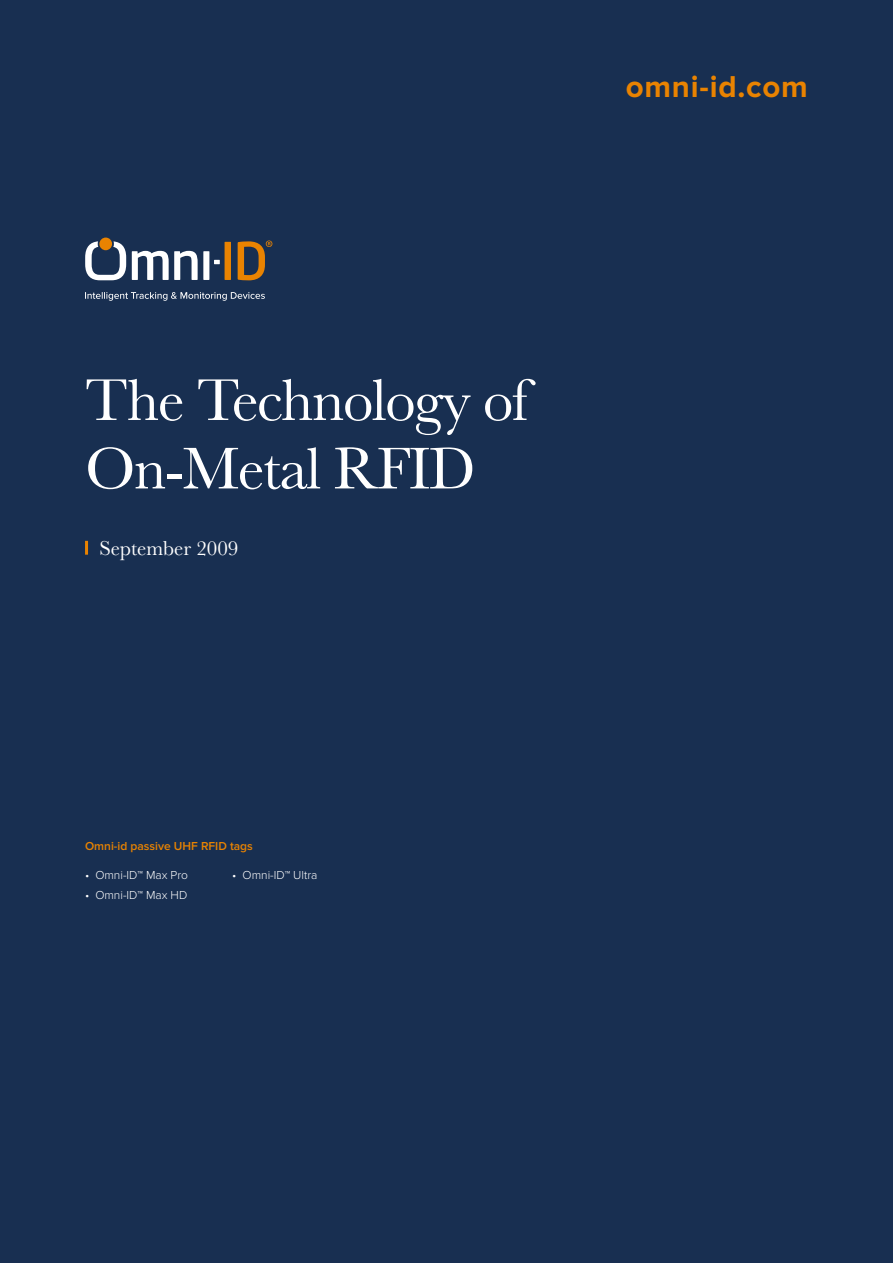
<style>
.page{position:relative;width:893px;height:1263px;background:#182f51}
.page>*{position:absolute;margin:0;border:0;box-sizing:border-box;transform-origin:0 0}
.t1{font:61.2px/68.4px "Baskerville";letter-spacing:-.025em;color:#fff}
.t2{font:700 31.35px "Proxima Nova";letter-spacing:.025em;color:#e98301}
.t3{font:21px "Baskerville";color:#fff}
.t4{font:300 12px "Proxima Nova";color:#fff}
.t5{font:600 12px "Proxima Nova";color:#e98301}
</style>
<div class="page">
<hr style="left:85px;top:541px;width:3px;height:14px;background:#e98301">
<svg style="left:85px;top:241px;width:41px;height:39px"></svg>
<svg style="left:132px;top:251px;width:66px;height:29px"></svg>
<div style="left:203px;top:251px;width:6px;height:29px;background:#fff"></div>
<svg style="left:214px;top:260px;width:6px;height:4px"></svg>
<div style="left:225px;top:242px;width:6px;height:38px;background:#e98301"></div>
<div style="left:99px;top:238px;width:13px;height:12px;background:#e98301;border-radius:50%"></div>
<svg style="left:238px;top:240px;width:34px;height:40px"></svg>
<svg style="left:85px;top:292px;width:180px;height:9px"></svg>
<h2 class="t2" style="left:626px;top:68px;width:184px">omni-id.com</h2>
<h1 class="t1" style="left:85px;top:367px;width:445px">The Technology of<br>On-Metal RFID</h1>
<h3 class="t3" style="left:99px;top:534px;width:140px">September 2009</h3>
<p class="t5" style="left:85px;top:839px;width:169px">Omni-id passive UHF RFID tags</p>
<p class="t4" style="left:232px;top:868px;width:87px">• Omni-ID™ Ultra</p>
<p class="t4" style="left:85px;top:868px;width:105px">• Omni-ID™ Max Pro</p>
<p class="t4" style="left:85px;top:888px;width:104px">• Omni-ID™ Max HD</p>
</div>
